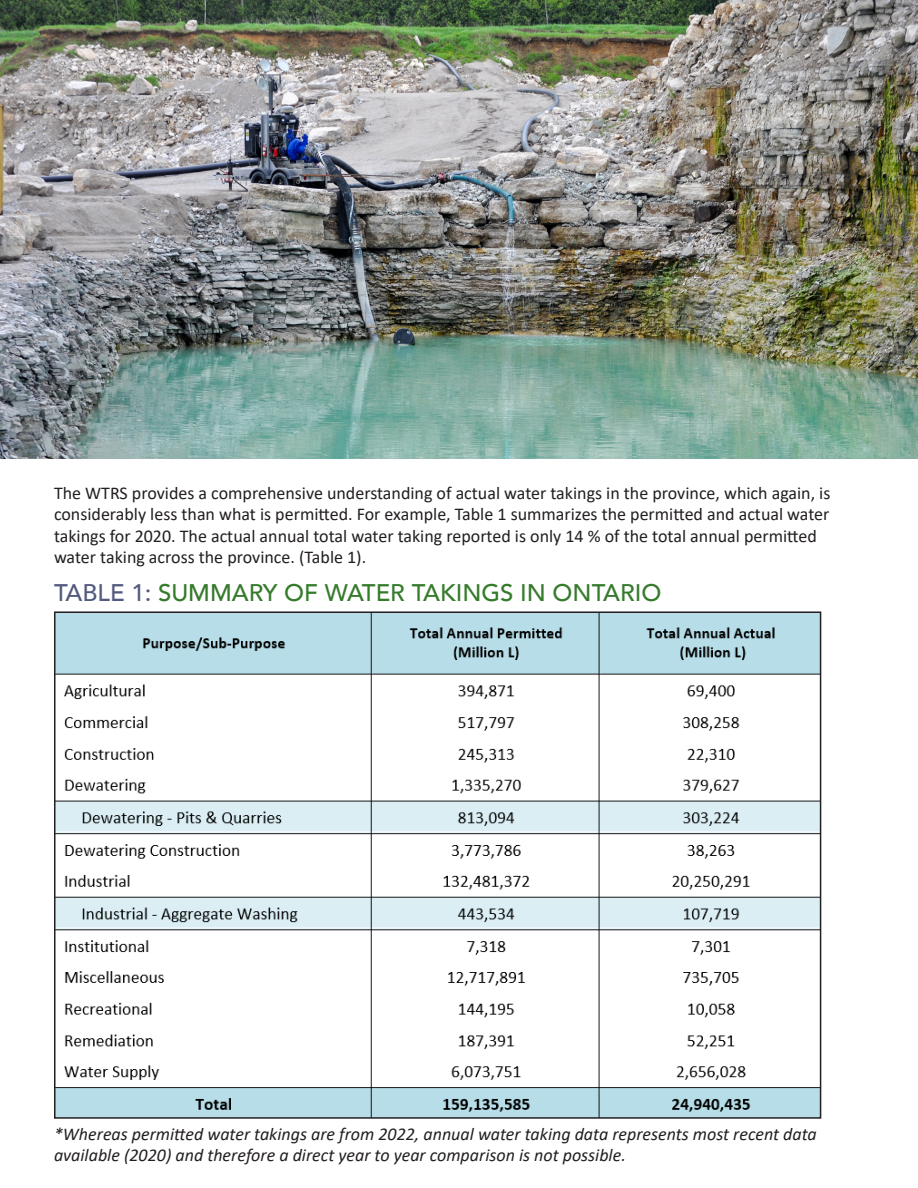
<style>
.page{position:relative;width:918px;height:1188px;background:#fff}
.page>*{position:absolute;margin:0;border:0;box-sizing:border-box;transform-origin:0 0}
.t1{font:500 24px "Avenir";color:#357b2b}
.t2{font:18px "Calibri";color:#231f20}
.t3{font:italic 18px/21.6px "Calibri";color:#231f20}
.s1{color:#525a7d}
</style>
<div class="page">
<img style="left:0;top:0;width:918px;height:459px">
<img style="left:57px;top:614px;width:761px;height:502px">
<p class="t2" style="left:54px;top:480px;width:778px">The WTRS provides a comprehensive understanding of actual water takings in the province, which again, is</p>
<p class="t2" style="left:54px;top:502px;width:777px">considerably less than what is permitted. For example, Table 1 summarizes the permitted and actual water</p>
<p class="t2" style="left:54px;top:523px;width:764px">takings for 2020. The actual annual total water taking reported is only 14 % of the total annual permitted</p>
<p class="t2" style="left:54px;top:545px;width:314px">water taking across the province. (Table 1).</p>
<p class="t1" style="left:54px;top:572px;width:609px"><span class="s1">TABLE 1:</span> SUMMARY OF WATER TAKINGS IN ONTARIO</p>
<p class="t3" style="left:54px;top:1122px;width:764px">*Whereas permitted water takings are from 2022, annual water taking data represents most recent data available (2020) and therefore a direct year to year comparison is not possible.</p>
</div>
